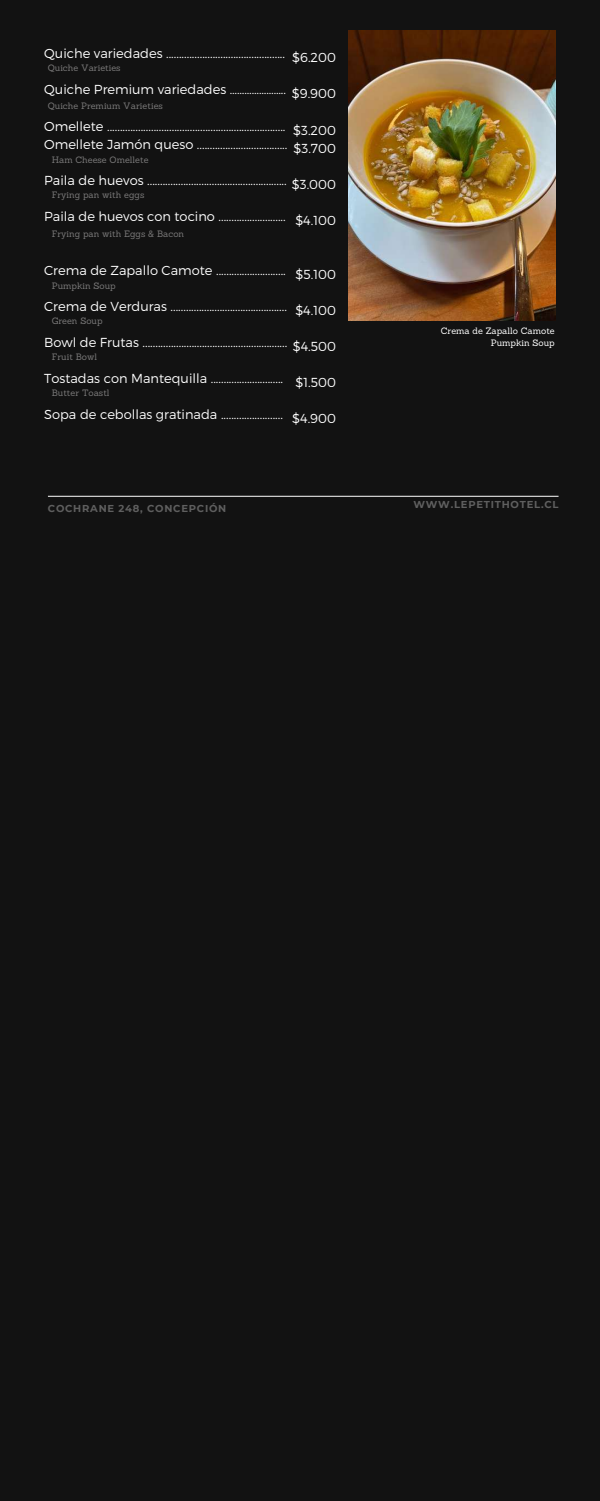
<style>
.page{position:relative;width:600px;height:1501px;background:#fff}
.page>*{position:absolute;margin:0;border:0;box-sizing:border-box;transform-origin:0 0}
.t1{font:300 13px/18px "Montserrat";color:#fff}
.t2{font:700 10px "Montserrat";letter-spacing:.075em;color:#5f5f5f}
.t3{font:9px "Sanchez";color:#797878}
.t4{font:9px/12px "Sanchez";color:#fff;text-align:right}
</style>
<div class="page">
<div style="left:0;top:0;width:600px;height:1500px;background:#121212"></div>
<img style="left:348px;top:31px;width:207px;height:289px">
<hr style="left:48px;top:496px;width:511px;height:1px;background:#fff">
<p class="t1" style="left:44px;top:44px;width:242px">Quiche variedades ..............................................</p>
<p class="t1" style="left:44px;top:80px;width:243px">Quiche Premium variedades …………………..</p>
<p class="t1" style="left:44px;top:116px;width:245px">Omellete .....................................................................<br>Omellete Jamón queso ...................................</p>
<p class="t1" style="left:44px;top:170px;width:244px">Paila de huevos ......................................................</p>
<p class="t1" style="left:44px;top:206px;width:243px">Paila de huevos con tocino ..........................</p>
<p class="t1" style="left:292px;top:48px;width:45px">$6.200</p>
<p class="t1" style="left:292px;top:84px;width:45px">$9.900</p>
<p class="t1" style="left:293px;top:120px;width:44px">$3.200 $3.700</p>
<p class="t1" style="left:292px;top:174px;width:46px">$3.000</p>
<p class="t1" style="left:295px;top:210px;width:42px">$4.100</p>
<p class="t3" style="left:48px;top:62px;width:74px">Quiche Varieties</p>
<p class="t3" style="left:48px;top:100px;width:116px">Quiche Premium Varieties</p>
<p class="t3" style="left:52px;top:154px;width:98px">Ham Cheese Omellete</p>
<p class="t3" style="left:52px;top:189px;width:94px">Frying pan with eggs</p>
<p class="t3" style="left:52px;top:228px;width:134px">Frying pan with Eggs &amp; Bacon</p>
<p class="t1" style="left:44px;top:260px;width:243px">Crema de Zapallo Camote ...........................</p>
<p class="t1" style="left:44px;top:296px;width:244px">Crema de Verduras .............................................</p>
<p class="t1" style="left:44px;top:332px;width:245px">Bowl de Frutas ........................................................</p>
<p class="t1" style="left:44px;top:368px;width:241px">Tostadas con Mantequilla ............................</p>
<p class="t1" style="left:44px;top:404px;width:240px">Sopa de cebollas gratinada ........................</p>
<p class="t1" style="left:295px;top:264px;width:42px">$5.100</p>
<p class="t1" style="left:295px;top:300px;width:42px">$4.100</p>
<p class="t1" style="left:293px;top:336px;width:45px">$4.500</p>
<p class="t1" style="left:295px;top:372px;width:42px">$1.500</p>
<p class="t1" style="left:292px;top:408px;width:45px">$4.900</p>
<p class="t3" style="left:52px;top:280px;width:66px">Pumpkin Soup</p>
<p class="t3" style="left:52px;top:315px;width:52px">Green Soup</p>
<p class="t3" style="left:52px;top:351px;width:47px">Fruit Bowl</p>
<p class="t3" style="left:52px;top:387px;width:59px">Butter Toastl</p>
<p class="t4" style="left:441px;top:325px;width:115px">Crema de Zapallo Camote<br>Pumpkin Soup</p>
<p class="t2" style="left:48px;top:502px;width:180px">COCHRANE 248, CONCEPCIÓN</p>
<p class="t2" style="left:414px;top:498px;width:146px">WWW.LEPETITHOTEL.CL</p>
</div>
